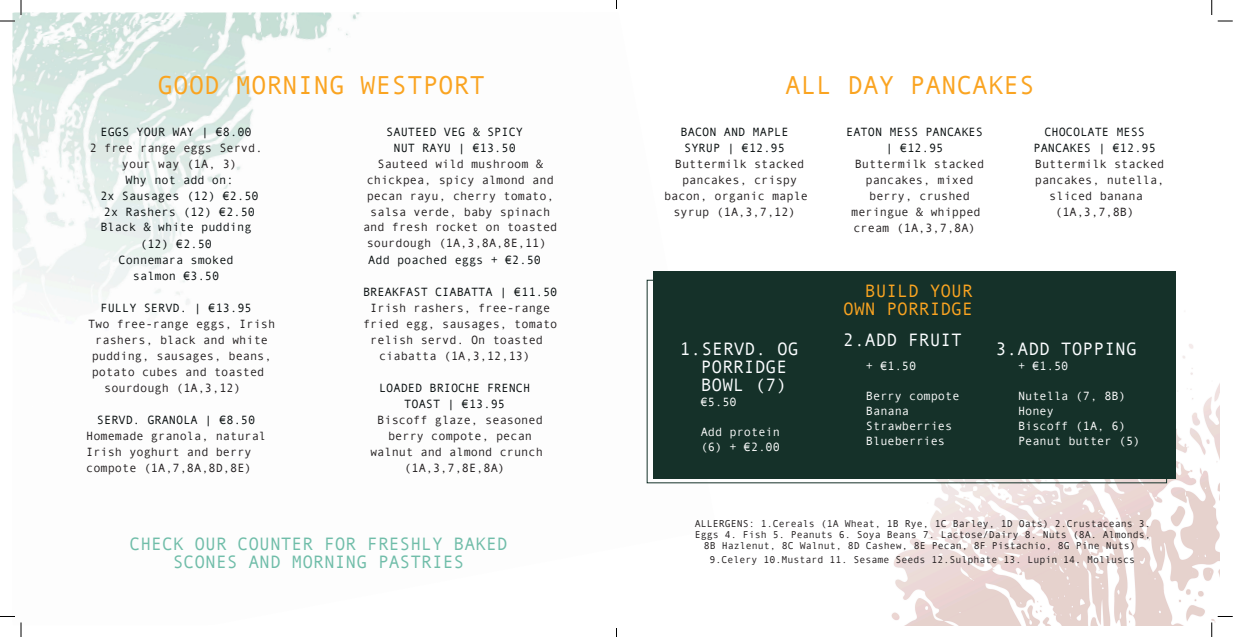
<style>
.page{position:relative;width:1233px;height:637px;background:#fff}
.page>*{position:absolute;margin:0;border:0;box-sizing:border-box;transform-origin:0 0}
.t1{font:26px "Andale Mono";color:#faa421}
.t2{font:18px "Andale Mono";color:#70bda9}
.t3{font:18px/18px "Andale Mono";color:#fbfdff}
.t4{font:18px/18px "Andale Mono";color:#faa421;text-align:right}
.t5{font:12px/15.8px "Andale Mono";color:#231f20;text-align:center}
.t6{font:12px/15.8px "Andale Mono";color:#090f10;text-align:center}
.t7{font:12px/15px "Andale Mono";color:#fff}
.t8{font:12px "Andale Mono";color:#fbfdff}
.t9{font:10px/11.2px "Andale Mono";color:#231f20;text-align:center}
.s1{color:#231f20}
.s2{color:#090f10}
</style>
<div class="page">
<img style="left:877px;top:271px;width:343px;height:354px">
<img style="left:12px;top:12px;width:245px;height:218px">
<img style="left:12px;top:12px;width:191px;height:37px">
<img style="left:254px;top:130px;width:3px;height:100px">
<img style="left:257px;top:12px;width:103px;height:38px">
<img style="left:646px;top:285px;width:71px;height:199px">
<div style="left:653px;top:271px;width:522px;height:207px;background:#153129"></div>
<svg style="left:0;top:0;width:22px;height:22px"></svg>
<svg style="left:0;top:616px;width:22px;height:21px"></svg>
<svg style="left:1211px;top:0;width:22px;height:22px"></svg>
<svg style="left:1211px;top:616px;width:22px;height:21px"></svg>
<h3 class="t1" style="left:158px;top:71px;width:329px">GOOD MORNING WESTPORT</h3>
<h3 class="t1" style="left:785px;top:71px;width:251px">ALL DAY PANCAKES</h3>
<p class="t6" style="left:101px;top:124px;width:153px">EGGS YOUR WAY | €8.00</p>
<h3 class="t5" style="left:90px;top:140px;width:174px">2 free range eggs Servd.</h3>
<h4 class="t6" style="left:100px;top:156px;width:160px"><span class="s1">your way (1A, 3)<br></span>Why not add on:<br>2x Sausages (12) €2.50<br>2x Rashers (12) €2.50<br>Black &amp; white pudding</h4>
<h4 class="t6" style="left:140px;top:236px;width:74px">(12) €2.50</h4>
<h4 class="t6" style="left:119px;top:252px;width:117px">Connemara smoked</h4>
<h3 class="t6" style="left:133px;top:268px;width:88px">salmon €3.50</h3>
<h4 class="t6" style="left:101px;top:300px;width:153px">FULLY SERVD. | €13.95</h4>
<h3 class="t5" style="left:88px;top:316px;width:189px">Two free-range eggs, Irish</h3>
<h3 class="t5" style="left:95px;top:332px;width:174px">rashers, black and white</h3>
<h3 class="t5" style="left:92px;top:348px;width:182px">pudding, sausages, beans,</h3>
<h3 class="t5" style="left:92px;top:363px;width:174px">potato cubes and toasted</h3>
<h4 class="t5" style="left:104px;top:380px;width:138px">sourdough (1A,3,12)</h4>
<h4 class="t6" style="left:97px;top:412px;width:160px">SERVD. GRANOLA | €8.50</h4>
<h4 class="t5" style="left:86px;top:428px;width:182px;text-align:left">Homemade granola, natural<br>Irish yoghurt and berry compote (1A,7,8A,8D,8E)</h4>
<h4 class="t6" style="left:386px;top:124px;width:138px">SAUTEED VEG &amp; SPICY</h4>
<p class="t6" style="left:393px;top:140px;width:124px">NUT RAYU | €13.50</p>
<h4 class="t5" style="left:377px;top:156px;width:167px">Sauteed wild mushroom &amp;</h4>
<h4 class="t5" style="left:367px;top:172px;width:189px">chickpea, spicy almond and</h4>
<h4 class="t5" style="left:367px;top:188px;width:189px">pecan rayu, cherry tomato,</h4>
<h4 class="t5" style="left:370px;top:203px;width:182px">salsa verde, baby spinach</h4>
<h4 class="t5" style="left:363px;top:219px;width:196px">and fresh rocket on toasted</h4>
<h4 class="t5" style="left:367px;top:235px;width:182px">sourdough (1A,3,8A,8E,11)</h4>
<h4 class="t6" style="left:368px;top:252px;width:174px">Add poached eggs + €2.50</h4>
<h4 class="t5" style="left:363px;top:284px;width:196px"><span class="s2">BREAKFAST CIABATTA | €11.50<br></span>Irish rashers, free-range fried egg, sausages, tomato relish servd. On toasted</h4>
<h3 class="t5" style="left:379px;top:348px;width:153px">ciabatta (1A,3,12,13)</h3>
<h4 class="t6" style="left:379px;top:380px;width:153px">LOADED BRIOCHE FRENCH</h4>
<h4 class="t6" style="left:404px;top:396px;width:102px">TOAST | €13.95</h4>
<h4 class="t5" style="left:377px;top:412px;width:167px">Biscoff glaze, seasoned</h4>
<h4 class="t5" style="left:388px;top:428px;width:146px">berry compote, pecan</h4>
<h4 class="t5" style="left:370px;top:444px;width:174px">walnut and almond crunch</h4>
<h3 class="t5" style="left:404px;top:460px;width:102px">(1A,3,7,8E,8A)</h3>
<h2 class="t6" style="left:681px;top:124px;width:109px">BACON AND MAPLE</h2>
<h4 class="t6" style="left:684px;top:140px;width:102px">SYRUP | €12.95</h4>
<h4 class="t5" style="left:675px;top:156px;width:131px">Buttermilk stacked</h4>
<h4 class="t5" style="left:682px;top:172px;width:117px">pancakes, crispy</h4>
<h4 class="t5" style="left:664px;top:188px;width:146px">bacon, organic maple</h4>
<h2 class="t5" style="left:673px;top:204px;width:124px">syrup (1A,3,7,12)</h2>
<h3 class="t6" style="left:846px;top:124px;width:138px">EATON MESS PANCAKES</h3>
<h3 class="t6" style="left:886px;top:140px;width:59px">| €12.95</h3>
<p class="t5" style="left:851px;top:156px;width:135px">Buttermilk stacked pancakes, mixed berry, crushed meringue &amp; whipped</p>
<h2 class="t5" style="left:853px;top:220px;width:124px">cream (1A,3,7,8A)</h2>
<h4 class="t6" style="left:1044px;top:124px;width:102px">CHOCOLATE MESS</h4>
<p class="t6" style="left:1034px;top:140px;width:124px">PANCAKES | €12.95</p>
<h3 class="t5" style="left:1035px;top:156px;width:131px">Buttermilk stacked</h3>
<h3 class="t5" style="left:1035px;top:172px;width:131px">pancakes, nutella,</h3>
<h3 class="t5" style="left:1049px;top:188px;width:95px">sliced banana</h3>
<h4 class="t5" style="left:1055px;top:204px;width:81px">(1A,3,7,8B)</h4>
<h2 class="t4" style="left:843px;top:281px;width:131px">BUILD YOUR<br>OWN PORRIDGE</h2>
<h2 class="t3" style="left:843px;top:331px;width:120px">2.ADD FRUIT</h2>
<h4 class="t3" style="left:680px;top:339px;width:120px">1.SERVD. OG</h4>
<p class="t3" style="left:701px;top:357px;width:88px">PORRIDGE<br>BOWL (7)</p>
<h2 class="t3" style="left:996px;top:339px;width:143px">3.ADD TOPPING</h2>
<p class="t7" style="left:866px;top:358px;width:52px">+ €1.50</p>
<p class="t7" style="left:866px;top:388px;width:95px">Berry compote<br>Banana<br>Strawberries<br>Blueberries</p>
<h4 class="t8" style="left:1018px;top:359px;width:52px">+ €1.50</h4>
<h2 class="t7" style="left:1018px;top:388px;width:124px">Nutella (7, 8B)<br>Honey<br>Biscoff (1A, 6)<br>Peanut butter (5)</h2>
<h4 class="t7" style="left:701px;top:394px;width:37px">€5.50</h4>
<p class="t7" style="left:701px;top:424px;width:81px">Add protein (6) + €2.00</p>
<h3 class="t2" style="left:130px;top:533px;width:379px">CHECK OUR COUNTER FOR FRESHLY BAKED</h3>
<h4 class="t2" style="left:173px;top:551px;width:293px">SCONES AND MORNING PASTRIES</h4>
<h4 class="t9" style="left:695px;top:518px;width:457px">ALLERGENS: 1.Cereals (1A Wheat, 1B Rye, 1C Barley, 1D Oats) 2.Crustaceans 3.<br>Eggs 4. Fish 5. Peanuts 6. Soya Beans 7. Lactose/Dairy 8. Nuts (8A. Almonds,<br>8B Hazlenut, 8C Walnut, 8D Cashew, 8E Pecan, 8F Pistachio, 8G Pine Nuts)</h4>
<h4 class="t9" style="left:709px;top:554px;width:427px">9.Celery 10.Mustard 11. Sesame Seeds 12.Sulphate 13. Lupin 14. Molluscs</h4>
</div>
